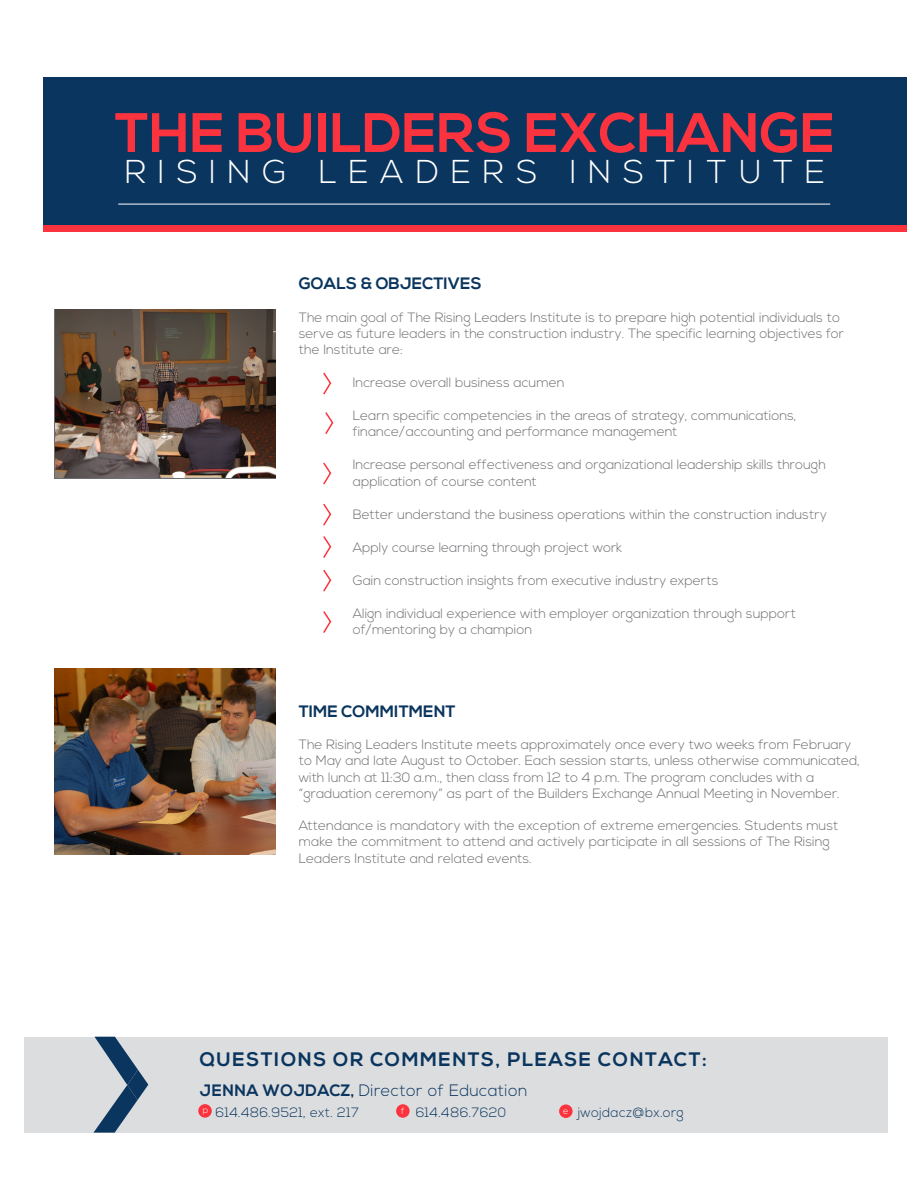
<style>
.page{position:relative;width:918px;height:1188px;background:#fff}
.page>*{position:absolute;margin:0;border:0;box-sizing:border-box;transform-origin:0 0}
.t1{font:700 55.5px "Nexa";letter-spacing:.005em;color:#fb333e}
.t2{font:300 33px "Nexa";letter-spacing:.35em;color:#fff}
.t3{font:700 19.5px "Nexa";letter-spacing:.075em;color:#0a355e}
.t4{font:300 16.5px "Nexa";letter-spacing:.025em;color:#0a355e}
.t5{font:700 16.5px "Nexa";color:#0a355e}
.t6{font:300 13.5px/16.2px "Nexa";color:#6c6d70}
.t7{font:300 13.5px "Nexa";letter-spacing:.025em;color:#0a355e}
.t8{font:300 9px "Nexa";color:#fff}
.s1{font-weight:700}
</style>
<div class="page">
<div style="left:43px;top:94px;width:864px;height:137px;background:#fb333e"></div>
<div style="left:43px;top:78px;width:864px;height:147px;background:#0a355e"></div>
<img style="left:55px;top:310px;width:220px;height:167px">
<img style="left:54px;top:669px;width:221px;height:186px">
<hr style="left:118px;top:204px;width:712px;height:1px;background:#fff">
<svg style="left:325px;top:412px;width:9px;height:22px"></svg>
<svg style="left:323px;top:372px;width:9px;height:23px"></svg>
<svg style="left:323px;top:462px;width:9px;height:23px"></svg>
<svg style="left:323px;top:503px;width:9px;height:23px"></svg>
<svg style="left:323px;top:536px;width:9px;height:22px"></svg>
<svg style="left:323px;top:569px;width:9px;height:23px"></svg>
<svg style="left:323px;top:611px;width:9px;height:22px"></svg>
<div style="left:24px;top:1037px;width:864px;height:96px;background:#dcdddf"></div>
<svg style="left:94px;top:1037px;width:54px;height:96px"></svg>
<div style="left:198px;top:1104px;width:14px;height:14px;background:#fb333e;border-radius:50%"></div>
<div style="left:396px;top:1104px;width:14px;height:14px;background:#fb333e;border-radius:50%"></div>
<div style="left:559px;top:1104px;width:14px;height:14px;background:#fb333e;border-radius:50%"></div>
<h1 class="t1" style="left:115px;top:101px;width:722px">THE BUILDERS EXCHANGE</h1>
<h2 class="t2" style="left:125px;top:153px;width:702px">RISING LEADERS INSTITUTE</h2>
<p class="t5" style="left:299px;top:274px;width:185px">GOALS &amp; OBJECTIVES</p>
<p class="t6" style="left:299px;top:310px;width:547px">The main goal of The Rising Leaders Institute is to prepare high potential individuals to serve as future leaders in the construction industry. The specific learning objectives for the Institute are:</p>
<p class="t6" style="left:353px;top:375px;width:213px">Increase overall business acumen</p>
<p class="t6" style="left:353px;top:407px;width:445px">Learn specific competencies in the areas of strategy, communications, finance/accounting and performance management</p>
<p class="t6" style="left:353px;top:457px;width:475px">Increase personal effectiveness and organizational leadership skills through application of course content</p>
<p class="t6" style="left:353px;top:507px;width:476px">Better understand the business operations within the construction industry</p>
<p class="t6" style="left:353px;top:540px;width:271px">Apply course learning through project work</p>
<p class="t6" style="left:353px;top:573px;width:367px">Gain construction insights from executive industry experts</p>
<p class="t6" style="left:353px;top:605px;width:445px">Align individual experience with employer organization through support of/mentoring by a champion</p>
<p class="t5" style="left:299px;top:702px;width:158px">TIME COMMITMENT</p>
<p class="t6" style="left:299px;top:737px;width:563px">The Rising Leaders Institute meets approximately once every two weeks from February to May and late August to October. Each session starts, unless otherwise communicated, with lunch at 11:30 a.m., then class from 12 to 4 p.m. The program concludes with a “graduation ceremony” as part of the Builders Exchange Annual Meeting in November.</p>
<p class="t6" style="left:299px;top:818px;width:541px">Attendance is mandatory with the exception of extreme emergencies. Students must make the commitment to attend and actively participate in all sessions of The Rising<br>Leaders Institute and related events.</p>
<h3 class="t3" style="left:200px;top:1048px;width:509px">QUESTIONS OR COMMENTS, PLEASE CONTACT:</h3>
<p class="t4" style="left:200px;top:1081px;width:329px"><span class="s1">JENNA WOJDACZ,</span> Director of Education</p>
<p class="t7" style="left:216px;top:1104px;width:145px">614.486.9521, ext. 217</p>
<p class="t7" style="left:416px;top:1104px;width:92px">614.486.7620</p>
<p class="t7" style="left:578px;top:1104px;width:107px">jwojdacz@bx.org</p>
<p class="t8" style="left:203px;top:1105px;width:7px">p</p>
<p class="t8" style="left:401px;top:1106px;width:5px">f</p>
<p class="t8" style="left:563px;top:1105px;width:7px">e</p>
</div>
